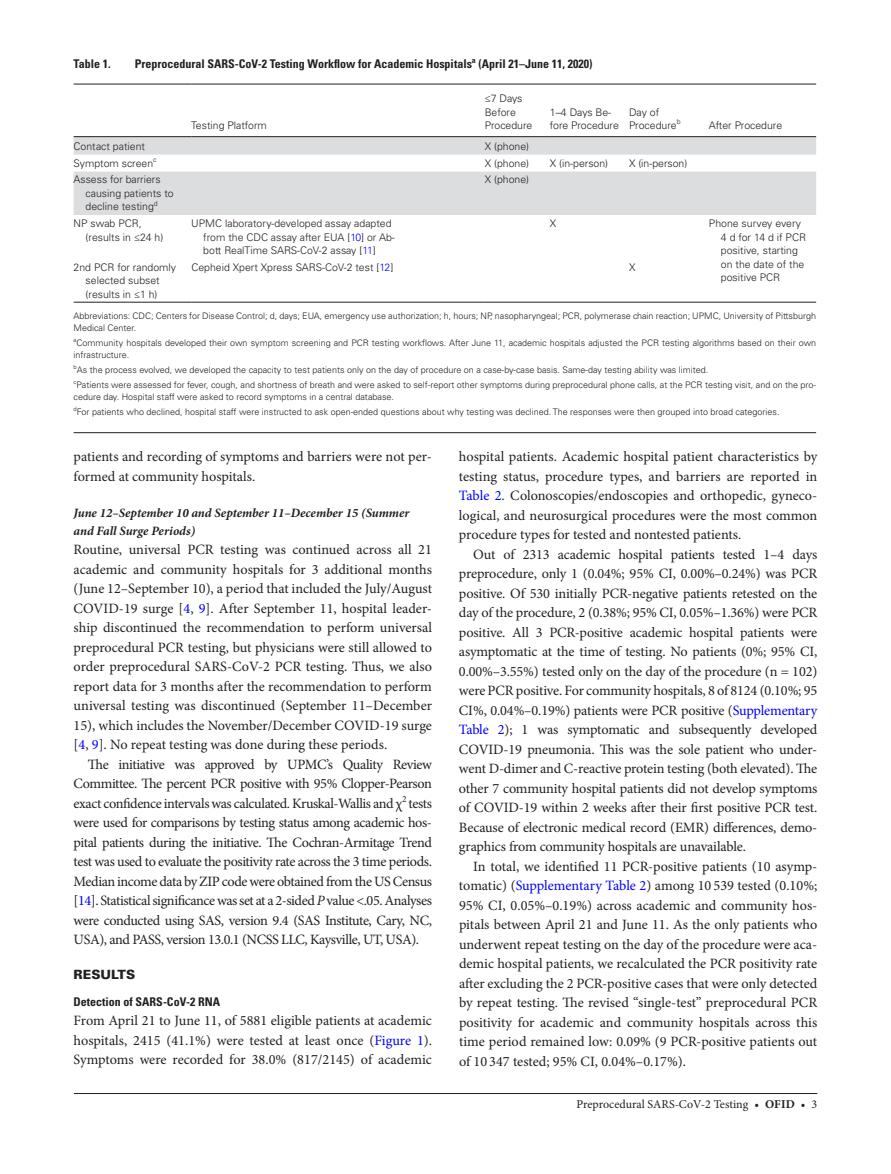
<style>
.page{position:relative;width:891px;height:1174px;background:#fff}
.page>*{position:absolute;margin:0;border:0;box-sizing:border-box;transform-origin:0 0}
.t1{font:14.25px/19.5px "Minion Pro";letter-spacing:-.005em;color:#231f20;text-align:justify}
.t2{font:italic 700 12.75px/18px "Minion Pro";color:#231f20}
.t3{font:900 12.75px "Univers LT Std";color:#231f20}
.t4{font:700 condensed 12px "Univers LT Std";color:#231f20}
.t5{font:12px "Minion Pro";color:#231f20}
.t6{font:300 10.5px/13.5px "Univers LT Std";color:#231f20}
.t7{font:300 9px/12px "Univers LT Std";color:#231f20}
.t8{font:300 6.9px "Univers LT Std";color:#231f20}
.t9{font:300 6px "Univers LT Std";color:#231f20}
.s1{color:#00f}
.s2{font-style:italic}
.s3{font-weight:700}
</style>
<div class="page">
<hr style="left:74px;top:1093px;width:743px;height:1px;background:#231f20">
<hr style="left:74px;top:432px;width:742px;height:1px;background:#231f20">
<svg style="left:74px;top:137px;width:742px;height:18px;background:#dadbdd"></svg>
<svg style="left:74px;top:171px;width:742px;height:131px"></svg>
<hr style="left:74px;top:84px;width:117px;height:1px;background:#231f20">
<hr style="left:191px;top:84px;width:294px;height:1px;background:#231f20">
<hr style="left:485px;top:84px;width:65px;height:1px;background:#231f20">
<hr style="left:550px;top:84px;width:79px;height:1px;background:#231f20">
<hr style="left:629px;top:84px;width:80px;height:1px;background:#231f20">
<hr style="left:709px;top:84px;width:107px;height:1px;background:#231f20">
<hr style="left:74px;top:136px;width:117px;height:1px;background:#231f20">
<hr style="left:191px;top:136px;width:294px;height:1px;background:#231f20">
<hr style="left:485px;top:136px;width:65px;height:1px;background:#231f20">
<hr style="left:550px;top:136px;width:79px;height:1px;background:#231f20">
<hr style="left:629px;top:136px;width:80px;height:1px;background:#231f20">
<hr style="left:709px;top:136px;width:107px;height:1px;background:#231f20">
<hr style="left:74px;top:302px;width:117px;height:1px;background:#231f20">
<hr style="left:191px;top:302px;width:294px;height:1px;background:#231f20">
<hr style="left:485px;top:302px;width:65px;height:1px;background:#231f20">
<hr style="left:550px;top:302px;width:79px;height:1px;background:#231f20">
<hr style="left:629px;top:302px;width:80px;height:1px;background:#231f20">
<hr style="left:709px;top:302px;width:107px;height:1px;background:#231f20">
<p class="t4" style="left:74px;top:56px;width:39px">Table 1.</p>
<p class="t4" style="left:135px;top:56px;width:459px">Preprocedural SARS-CoV-2 Testing Workflow for Academic Hospitals<sup>a</sup> (April 21–June 11, 2020)</p>
<p class="t6" style="left:191px;top:119px;width:77px">Testing Platform</p>
<p class="t6" style="left:485px;top:92px;width:49px">≤7 Days<br>Before<br>Procedure</p>
<p class="t6" style="left:550px;top:105px;width:71px">1–4 Days Be&shy;fore Procedure</p>
<p class="t6" style="left:629px;top:105px;width:49px">Day of<br>Procedure</p>
<p class="t8" style="left:677px;top:118px;width:5px">b</p>
<p class="t6" style="left:709px;top:119px;width:75px">After Procedure</p>
<p class="t6" style="left:74px;top:140px;width:73px">Contact patient</p>
<p class="t6" style="left:485px;top:140px;width:46px">X (phone)</p>
<p class="t6" style="left:74px;top:156px;width:81px">Symptom screen</p>
<p class="t8" style="left:153px;top:156px;width:5px">c</p>
<p class="t6" style="left:485px;top:156px;width:46px">X (phone)</p>
<p class="t6" style="left:550px;top:156px;width:60px">X (in-person)</p>
<p class="t6" style="left:629px;top:156px;width:60px">X (in-person)</p>
<p class="t6" style="left:86px;top:173px;width:90px;text-indent:-12px">Assess for barriers causing patients to decline testing</p>
<p class="t6" style="left:485px;top:173px;width:46px">X (phone)</p>
<p class="t8" style="left:154px;top:199px;width:5px">d</p>
<p class="t6" style="left:86px;top:217px;width:79px;text-indent:-12px">NP swab PCR, (results in ≤24 h)</p>
<p class="t6" style="left:203px;top:217px;width:193px;text-indent:-12px">UPMC laboratory-developed assay adapted from the CDC assay after EUA [<span class="s1">10</span>] or Ab&shy;bott RealTime SARS-CoV-2 assay [<span class="s1">11</span>]</p>
<p class="t6" style="left:550px;top:217px;width:8px">X</p>
<p class="t6" style="left:721px;top:217px;width:87px;text-indent:-12px">Phone survey every<br>4 d for 14 d if PCR positive, starting on the date of the positive PCR</p>
<p class="t6" style="left:86px;top:260px;width:92px;text-indent:-12px">2nd PCR for randomly selected subset (results in ≤1 h)</p>
<p class="t6" style="left:191px;top:260px;width:204px">Cepheid Xpert Xpress SARS-CoV-2 test [<span class="s1">12</span>]</p>
<p class="t6" style="left:629px;top:260px;width:8px">X</p>
<p class="t7" style="left:74px;top:310px;width:744px">Abbreviations: CDC; Centers for Disease Control; d, days; EUA, emergency use authorization; h, hours; NP, nasopharyngeal; PCR, polymerase chain reaction; UPMC, University of Pittsburgh<br>Medical Center.</p>
<p class="t7" style="left:74px;top:337px;width:744px"><sup>a</sup>Community hospitals developed their own symptom screening and PCR testing workflows. After June 11, academic hospitals adjusted the PCR testing algorithms based on their own infrastructure.</p>
<p class="t7" style="left:74px;top:362px;width:744px;line-height:15px"><sup>b</sup>As the process evolved, we developed the capacity to test patients only on the day of procedure on a case-by-case basis. Same-day testing ability was limited.<br><sup>c</sup>Patients were assessed for fever, cough, and shortness of breath and were asked to self-report other symptoms during preprocedural phone calls, at the PCR testing visit, and on the pro-</p>
<p class="t7" style="left:74px;top:391px;width:322px">cedure day. Hospital staff were asked to record symptoms in a central database.</p>
<p class="t9" style="left:74px;top:405px;width:5px">d</p>
<p class="t7" style="left:77px;top:406px;width:704px">For patients who declined, hospital staff were instructed to ask open-ended questions about why testing was declined. The responses were then grouped into broad categories.</p>
<p class="t1" style="left:74px;top:447px;width:360px">patients and recording of symptoms and barriers were not per&shy;formed at community hospitals.</p>
<p class="t2" style="left:74px;top:504px;width:337px">June 12–September 10 and September 11–December 15 (Summer and Fall Surge Periods)</p>
<p class="t1" style="left:74px;top:540px;width:360px">Routine, universal PCR testing was continued across all 21 academic and community hospitals for 3 additional months (June 12–September 10), a period that included the July/August COVID-19 surge [<span class="s1">4</span>, <span class="s1">9</span>]. After September 11, hospital leader&shy;ship discontinued the recommendation to perform universal preprocedural PCR testing, but physicians were still allowed to order preprocedural SARS-CoV-2 PCR testing. Thus, we also report data for 3 months after the recommendation to perform universal testing was discontinued (September 11–December 15), which includes the November/December COVID-19 surge [<span class="s1">4</span>, <span class="s1">9</span>]. No repeat testing was done during these periods.</p>
<p class="t1" style="left:74px;top:755px;width:360px;text-indent:14px">The initiative was approved by UPMC’s Quality Review Committee. The percent PCR positive with 95% Clopper-Pearson exact confidence intervals was calculated. Kruskal-Wallis and χ<sup>2</sup> tests were used for comparisons by testing status among academic hos&shy;pital patients during the initiative. The Cochran-Armitage Trend test was used to evaluate the positivity rate across the 3 time periods.<br>Median income data by ZIP code were obtained from the US Census [<span class="s1">14</span>]. Statistical significance was set at a 2-sided <span class="s2">P</span> value &lt;.05. Analyses were conducted using SAS, version 9.4 (SAS Institute, Cary, NC, USA), and PASS, version 13.0.1 (NCSS LLC, Kaysville, UT, USA).</p>
<p class="t3" style="left:74px;top:966px;width:63px">RESULTS</p>
<p class="t4" style="left:74px;top:994px;width:148px">Detection of SARS-CoV-2 RNA</p>
<p class="t1" style="left:74px;top:1011px;width:360px">From April 21 to June 11, of 5881 eligible patients at academic hospitals, 2415 (41.1%) were tested at least once (<span class="s1">Figure 1</span>).<br>Symptoms were recorded for 38.0% (817/2145) of academic</p>
<p class="t1" style="left:459px;top:447px;width:360px">hospital patients. Academic hospital patient characteristics by testing status, procedure types, and barriers are reported in <span class="s1">Table 2</span>. Colonoscopies/endoscopies and orthopedic, gyneco&shy;logical, and neurosurgical procedures were the most common procedure types for tested and nontested patients.</p>
<p class="t1" style="left:459px;top:545px;width:360px;text-indent:14px">Out of 2313 academic hospital patients tested 1–4 days preprocedure, only 1 (0.04%; 95% CI, 0.00%–0.24%) was PCR positive. Of 530 initially PCR-negative patients retested on the day of the procedure, 2 (0.38%; 95% CI, 0.05%–1.36%) were PCR positive. All 3 PCR-positive academic hospital patients were asymptomatic at the time of testing. No patients (0%; 95% CI, 0.00%–3.55%) tested only on the day of the procedure (n = 102) were PCR positive. For community hospitals, 8 of 8124 (0.10%; 95<br>CI%, 0.04%–0.19%) patients were PCR positive (<span class="s1">Supplementary Table 2</span>); 1 was symptomatic and subsequently developed COVID-19 pneumonia. This was the sole patient who under&shy;went D-dimer and C-reactive protein testing (both elevated). The other 7 community hospital patients did not develop symptoms of COVID-19 within 2 weeks after their first positive PCR test.<br>Because of electronic medical record (EMR) differences, demo&shy;graphics from community hospitals are unavailable.</p>
<p class="t1" style="left:459px;top:857px;width:360px;text-indent:14px">In total, we identified 11 PCR-positive patients (10 asymp&shy;tomatic) (<span class="s1">Supplementary Table 2</span>) among 10 539 tested (0.10%; 95% CI, 0.05%–0.19%) across academic and community hos&shy;pitals between April 21 and June 11. As the only patients who underwent repeat testing on the day of the procedure were aca&shy;demic hospital patients, we recalculated the PCR positivity rate after excluding the 2 PCR-positive cases that were only detected by repeat testing. The revised “single-test” preprocedural PCR positivity for academic and community hospitals across this time period remained low: 0.09% (9 PCR-positive patients out of 10 347 tested; 95% CI, 0.04%–0.17%).</p>
<p class="t5" style="left:577px;top:1096px;width:242px">Preprocedural SARS-CoV-2 Testing • <span class="s3">ofid</span> • 3</p>
</div>
